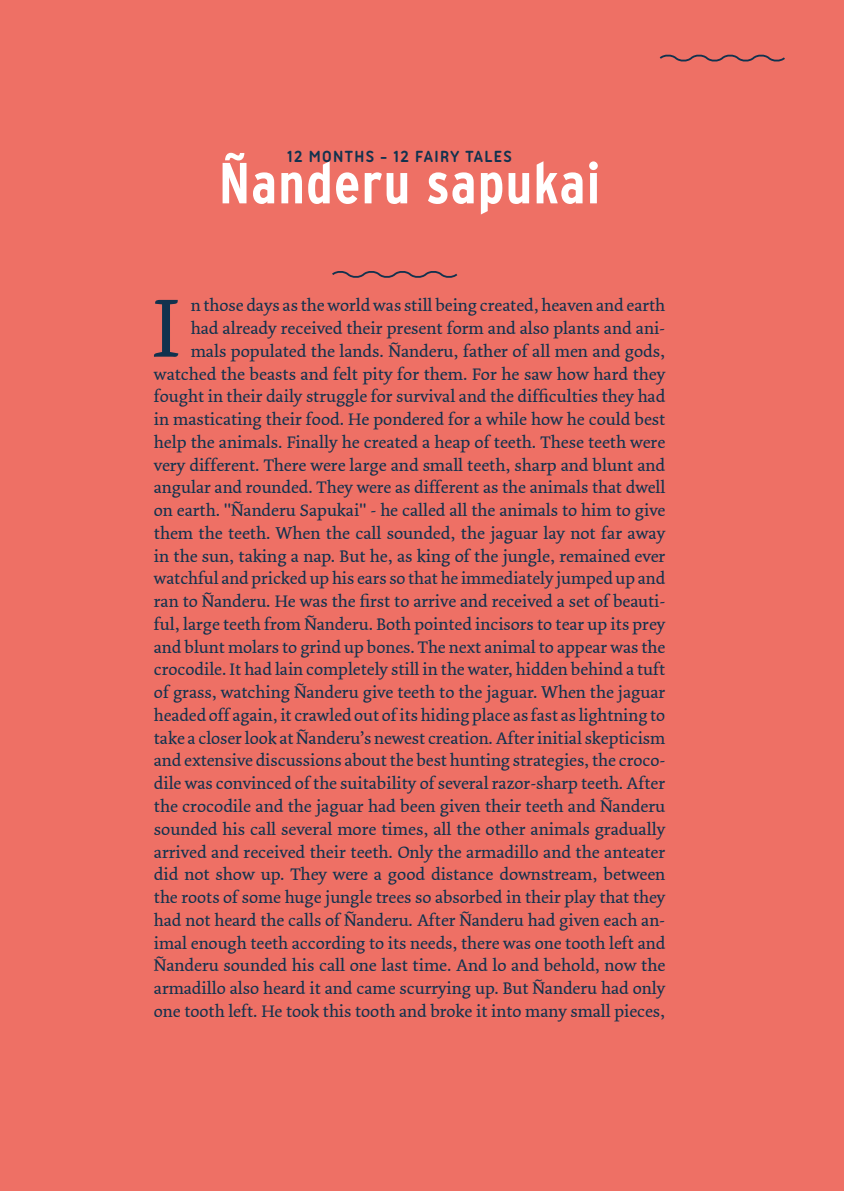
<style>
.page{position:relative;width:844px;height:1191px;background:#fff}
.page>*{position:absolute;margin:0;border:0;box-sizing:border-box;transform-origin:0 0}
.t1{font:87.33px "Dolly";color:#11324e}
.t2{font:700 57.75px "Interstate Condensed";letter-spacing:.02em;color:#fff}
.t3{font:17.5px/22.8px "Dolly";color:#11324e;text-align:right}
.t4{font:700 17.5px "Iconic";letter-spacing:.06em;color:#11324e}
</style>
<div class="page">
<div style="left:0;top:0;width:843px;height:1191px;background:#ee7065"></div>
<svg style="left:659px;top:54px;width:126px;height:8px"></svg>
<svg style="left:332px;top:271px;width:126px;height:7px"></svg>
<p class="t4" style="left:287px;top:144px;width:226px">12 MONTHS - 12 FAIRY TALES</p>
<h2 class="t2" style="left:219px;top:151px;width:383px">Ñanderu sapukai</h2>
<p class="t3" style="left:154px;top:294px;width:513px">n those days as the world was still being created, heaven and earth<br>had already received their present form and also plants and ani&shy;mals populated the lands. Ñanderu, father of all men and gods, watched the beasts and felt pity for them. For he saw how hard they fought in their daily struggle for survival and the difficulties they had in masticating their food. He pondered for a while how he could best help the animals. Finally he created a heap of teeth. These teeth were very different. There were large and small teeth, sharp and blunt and angular and rounded. They were as different as the animals that dwell on earth. "Ñanderu Sapukai" - he called all the animals to him to give them the teeth. When the call sounded, the jaguar lay not far away in the sun, taking a nap. But he, as king of the jungle, remained ever watchful and pricked up his ears so that he immediately jumped up and ran to Ñanderu. He was the first to arrive and received a set of beauti&shy;ful, large teeth from Ñanderu. Both pointed incisors to tear up its prey and blunt molars to grind up bones. The next animal to appear was the crocodile. It had lain completely still in the water, hidden behind a tuft of grass, watching Ñanderu give teeth to the jaguar. When the jaguar headed off again, it crawled out of its hiding place as fast as lightning to take a closer look at Ñanderu’s newest creation. After initial skepticism and extensive discussions about the best hunting strategies, the croco&shy;dile was convinced of the suitability of several razor-sharp teeth. After the crocodile and the jaguar had been given their teeth and Ñanderu sounded his call several more times, all the other animals gradually arrived and received their teeth. Only the armadillo and the anteater did not show up. They were a good distance downstream, between the roots of some huge jungle trees so absorbed in their play that they had not heard the calls of Ñanderu. After Ñanderu had given each an&shy;imal enough teeth according to its needs, there was one tooth left and Ñanderu sounded his call one last time. And lo and behold, now the armadillo also heard it and came scurrying up. But Ñanderu had only one tooth left. He took this tooth and broke it into many small pieces,</p>
<h1 class="t1" style="left:152px;top:276px;width:29px">I</h1>
</div>
